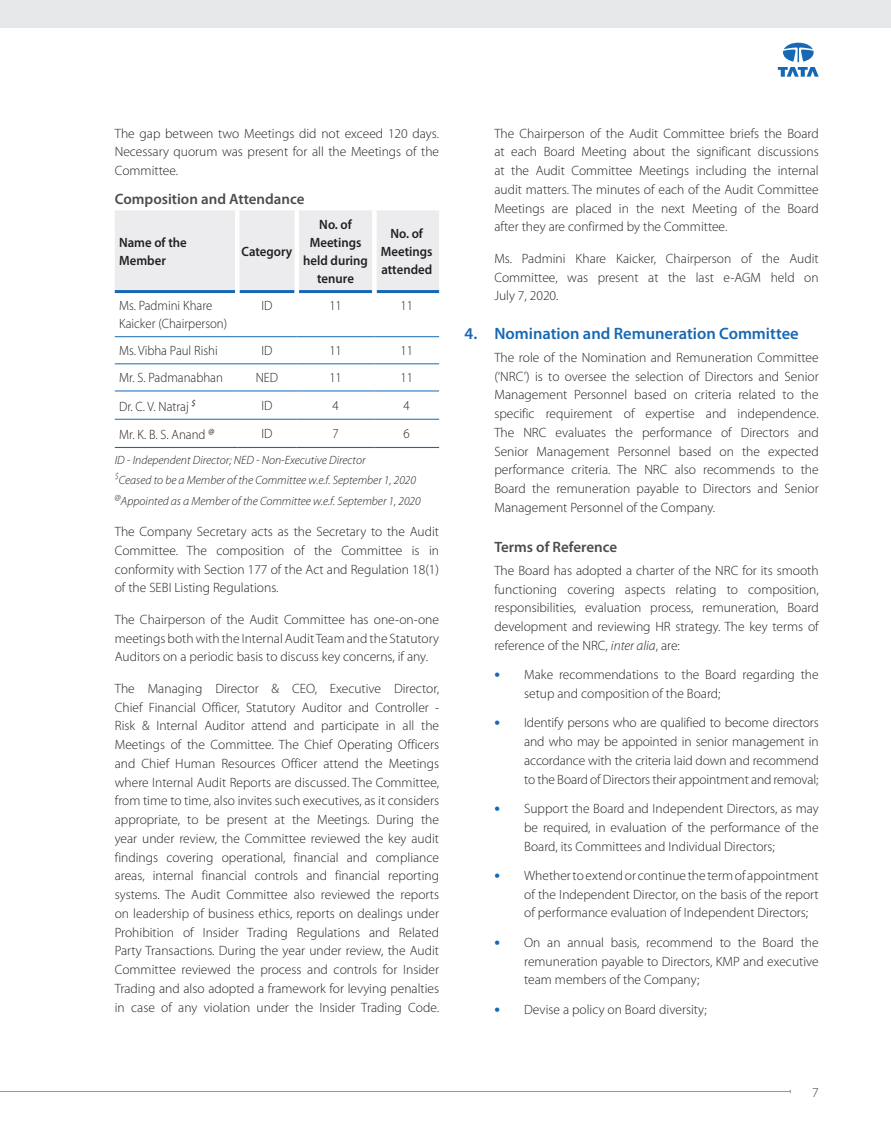
<style>
.page{position:relative;width:891px;height:1134px;background:#fff}
.page>*{position:absolute;margin:0;border:0;box-sizing:border-box;transform-origin:0 0}
.t1{font:600 16.5px "Myriad Pro";color:#1768b4}
.t2{font:600 15px "Myriad Pro";color:#4b4c4d}
.t3{font:300 13.5px/18.8px "Myriad Pro";color:#231f20;text-align:justify}
.t4{font:300 13.5px/18px "Myriad Pro";color:#231f20;scale:.95 1}
.t5{font:600 13.5px/18px "Myriad Pro";color:#231f20;text-align:center;scale:.95 1}
.t6{font:300 13.5px "Myriad Pro";color:#3e3e3f}
.t7{font:italic 300 12px/20.1px "Myriad Pro";color:#231f20}
.s1{font-style:italic}
.s2{font-weight:700;font-size:16.5px;color:#1768b4}
</style>
<div class="page">
<hr style="left:0;top:1091px;width:790px;height:1px;background:#939598">
<div style="left:0;top:0;width:891px;height:28px;background:#e6e7e9"></div>
<svg style="left:778px;top:43px;width:41px;height:34px"></svg>
<div style="left:115px;top:210px;width:324px;height:80px;background:#ececee"></div>
<hr style="left:115px;top:290px;width:120px;height:3px;background:#1768b4">
<hr style="left:240px;top:290px;width:55px;height:3px;background:#1768b4">
<hr style="left:299px;top:290px;width:73px;height:3px;background:#1768b4">
<hr style="left:377px;top:290px;width:62px;height:3px;background:#1768b4">
<div style="left:235px;top:210px;width:5px;height:82px;background:#fff"></div>
<hr style="left:295px;top:210px;width:4px;height:82px;background:#fff">
<div style="left:372px;top:210px;width:5px;height:82px;background:#fff"></div>
<hr style="left:115px;top:447px;width:122px;height:1px;background:#1768b4">
<hr style="left:237px;top:447px;width:60px;height:1px;background:#1768b4">
<hr style="left:297px;top:447px;width:77px;height:1px;background:#1768b4">
<hr style="left:374px;top:447px;width:65px;height:1px;background:#1768b4">
<hr style="left:115px;top:336px;width:122px;height:1px;background:#1768b4">
<hr style="left:237px;top:336px;width:60px;height:1px;background:#1768b4">
<hr style="left:297px;top:336px;width:77px;height:1px;background:#1768b4">
<hr style="left:374px;top:336px;width:65px;height:1px;background:#1768b4">
<hr style="left:115px;top:364px;width:122px;height:1px;background:#1768b4">
<hr style="left:237px;top:364px;width:60px;height:1px;background:#1768b4">
<hr style="left:297px;top:364px;width:77px;height:1px;background:#1768b4">
<hr style="left:374px;top:364px;width:65px;height:1px;background:#1768b4">
<hr style="left:115px;top:391px;width:122px;height:1px;background:#1768b4">
<hr style="left:237px;top:391px;width:60px;height:1px;background:#1768b4">
<hr style="left:297px;top:391px;width:77px;height:1px;background:#1768b4">
<hr style="left:374px;top:391px;width:65px;height:1px;background:#1768b4">
<hr style="left:115px;top:419px;width:122px;height:1px;background:#1768b4">
<hr style="left:237px;top:419px;width:60px;height:1px;background:#1768b4">
<hr style="left:297px;top:419px;width:77px;height:1px;background:#1768b4">
<hr style="left:374px;top:419px;width:65px;height:1px;background:#1768b4">
<p class="t3" style="left:115px;top:124px;width:326px">The gap between two Meetings did not exceed 120 days.<br>Necessary quorum was present for all the Meetings of the Committee.</p>
<p class="t2" style="left:115px;top:190px;width:191px">Composition and Attendance</p>
<p class="t5" style="left:119px;top:233px;width:73px;text-align:left">Name of the<br>Member</p>
<p class="t5" style="left:242px;top:242px;width:55px">Category</p>
<p class="t5" style="left:303px;top:215px;width:70px">No. of<br>Meetings held during tenure</p>
<p class="t5" style="left:381px;top:224px;width:56px">No. of<br>Meetings attended</p>
<p class="t4" style="left:119px;top:297px;width:115px">Ms. Padmini Khare<br>Kaicker (Chairperson)</p>
<p class="t4" style="left:262px;top:297px;width:13px">ID</p>
<p class="t4" style="left:329px;top:297px;width:15px">11</p>
<p class="t4" style="left:401px;top:297px;width:15px">11</p>
<p class="t4" style="left:119px;top:342px;width:105px">Ms. Vibha Paul Rishi</p>
<p class="t4" style="left:262px;top:342px;width:13px">ID</p>
<p class="t4" style="left:329px;top:342px;width:15px">11</p>
<p class="t4" style="left:401px;top:342px;width:15px">11</p>
<p class="t4" style="left:119px;top:369px;width:111px">Mr. S. Padmanabhan</p>
<p class="t4" style="left:256px;top:369px;width:25px">NED</p>
<p class="t4" style="left:329px;top:369px;width:15px">11</p>
<p class="t4" style="left:401px;top:369px;width:15px">11</p>
<p class="t4" style="left:119px;top:397px;width:82px">Dr. C. V. Natraj <sup>$</sup></p>
<p class="t4" style="left:262px;top:396px;width:13px">ID</p>
<p class="t4" style="left:332px;top:396px;width:8px">4</p>
<p class="t4" style="left:404px;top:396px;width:8px">4</p>
<p class="t4" style="left:119px;top:425px;width:102px">Mr. K. B. S. Anand <sup>@</sup></p>
<p class="t4" style="left:262px;top:424px;width:13px">ID</p>
<p class="t4" style="left:332px;top:424px;width:8px">7</p>
<p class="t4" style="left:404px;top:424px;width:8px">6</p>
<p class="t7" style="left:115px;top:450px;width:307px">ID - Independent Director; NED - Non-Executive Director<br><sup>$</sup>Ceased to be a Member of the Committee w.e.f. September 1, 2020 <sup>@</sup>Appointed as a Member of the Committee w.e.f. September 1, 2020</p>
<p class="t3" style="left:115px;top:522px;width:326px">The Company Secretary acts as the Secretary to the Audit Committee. The composition of the Committee is in conformity with Section 177 of the Act and Regulation 18(1) of the SEBI Listing Regulations.</p>
<p class="t3" style="left:115px;top:610px;width:326px">The Chairperson of the Audit Committee has one-on-one meetings both with the Internal Audit Team and the Statutory Auditors on a periodic basis to discuss key concerns, if any.</p>
<p class="t3" style="left:115px;top:679px;width:326px">The Managing Director &amp; CEO, Executive Director, Chief Financial Officer, Statutory Auditor and Controller - Risk &amp; Internal Auditor attend and participate in all the Meetings of the Committee. The Chief Operating Officers and Chief Human Resources Officer attend the Meetings where Internal Audit Reports are discussed. The Committee, from time to time, also invites such executives, as it considers appropriate, to be present at the Meetings. During the year under review, the Committee reviewed the key audit findings covering operational, financial and compliance areas, internal financial controls and financial reporting systems. The Audit Committee also reviewed the reports on leadership of business ethics, reports on dealings under Prohibition of Insider Trading Regulations and Related Party Transactions. During the year under review, the Audit Committee reviewed the process and controls for Insider Trading and also adopted a framework for levying penalties in case of any violation under the Insider Trading Code.</p>
<p class="t3" style="left:494px;top:124px;width:326px">The Chairperson of the Audit Committee briefs the Board at each Board Meeting about the significant discussions at the Audit Committee Meetings including the internal audit matters. The minutes of each of the Audit Committee Meetings are placed in the next Meeting of the Board after they are confirmed by the Committee.</p>
<p class="t3" style="left:494px;top:249px;width:326px">Ms. Padmini Khare Kaicker, Chairperson of the Audit Committee, was present at the last e-AGM held on July 7, 2020.</p>
<p class="t1" style="left:465px;top:323px;width:336px">4. Nomination and Remuneration Committee</p>
<p class="t3" style="left:494px;top:348px;width:326px">The role of the Nomination and Remuneration Committee (‘NRC’) is to oversee the selection of Directors and Senior Management Personnel based on criteria related to the specific requirement of expertise and independence.<br>The NRC evaluates the performance of Directors and Senior Management Personnel based on the expected performance criteria. The NRC also recommends to the Board the remuneration payable to Directors and Senior Management Personnel of the Company.</p>
<p class="t2" style="left:494px;top:537px;width:124px">Terms of Reference</p>
<p class="t3" style="left:494px;top:561px;width:326px">The Board has adopted a charter of the NRC for its smooth functioning covering aspects relating to composition, responsibilities, evaluation process, remuneration, Board development and reviewing HR strategy. The key terms of reference of the NRC, <span class="s1">inter alia</span>, are:</p>
<p class="t3" style="left:524px;top:665px;width:296px;text-indent:-30px"><span class="s2">•</span> Make recommendations to the Board regarding the setup and composition of the Board;</p>
<p class="t3" style="left:524px;top:713px;width:296px;text-indent:-30px"><span class="s2">•</span> Identify persons who are qualified to become directors and who may be appointed in senior management in accordance with the criteria laid down and recommend to the Board of Directors their appointment and removal;</p>
<p class="t3" style="left:524px;top:799px;width:296px;text-indent:-30px"><span class="s2">•</span> Support the Board and Independent Directors, as may be required, in evaluation of the performance of the Board, its Committees and Individual Directors;</p>
<p class="t3" style="left:524px;top:866px;width:296px;text-indent:-30px"><span class="s2">•</span> Whether to extend or continue the term of appointment of the Independent Director, on the basis of the report of performance evaluation of Independent Directors;</p>
<p class="t3" style="left:524px;top:933px;width:296px;text-indent:-30px"><span class="s2">•</span> On an annual basis, recommend to the Board the remuneration payable to Directors, KMP and executive team members of the Company;</p>
<p class="t3" style="left:494px;top:1000px;width:214px"><span class="s2">•</span> Devise a policy on Board diversity;</p>
<p class="t6" style="left:812px;top:1084px;width:8px">7</p>
</div>
